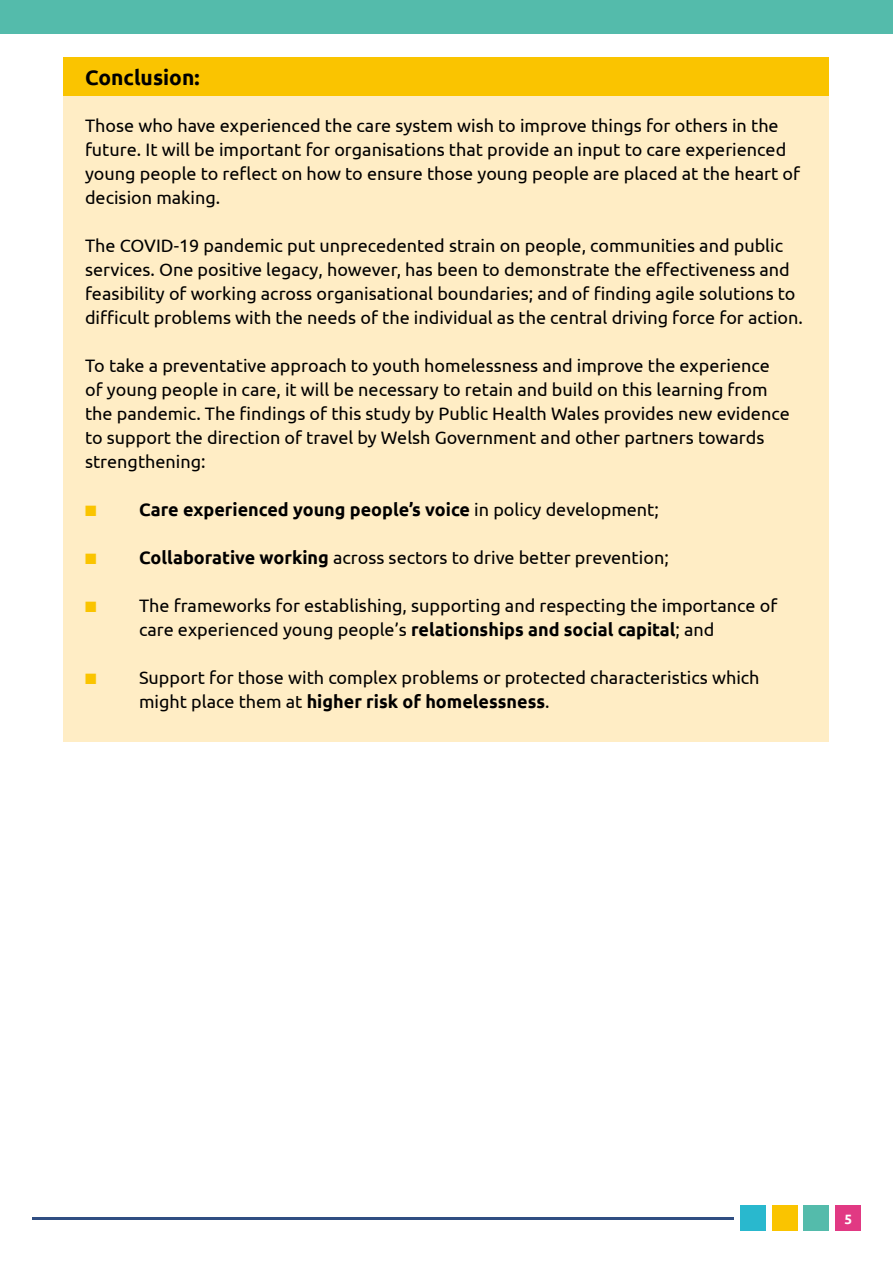
<style>
.page{position:relative;width:893px;height:1263px;background:#fff}
.page>*{position:absolute;margin:0;border:0;box-sizing:border-box;transform-origin:0 0}
.t1{font:700 21px "Ubuntu";color:#000}
.t2{font:18px/24px "Ubuntu";color:#000}
.t3{font:700 18px "Ubuntu";color:#000}
.t4{font:700 13.5px "Ubuntu";color:#fff}
.s1{color:#fac400}
.s2{font-weight:400}
.s3{font-weight:700}
</style>
<div class="page">
<div style="left:804px;top:1205px;width:25px;height:26px;background:#54bbab"></div>
<div style="left:836px;top:1205px;width:25px;height:26px;background:#e13983"></div>
<div style="left:772px;top:1205px;width:25px;height:26px;background:#fac400"></div>
<div style="left:740px;top:1205px;width:25px;height:26px;background:#29b8ce"></div>
<hr style="left:32px;top:1217px;width:701px;height:2px;background:#304e82">
<div style="left:0;top:0;width:893px;height:34px;background:#54bbab"></div>
<div style="left:64px;top:96px;width:765px;height:646px;background:#ffedc5"></div>
<div style="left:64px;top:57px;width:765px;height:39px;background:#fac400"></div>
<p class="t1" style="left:85px;top:64px;width:116px">Conclusion:</p>
<p class="t2" style="left:85px;top:113px;width:716px">Those who have experienced the care system wish to improve things for others in the future. It will be important for organisations that provide an input to care experienced young people to reflect on how to ensure those young people are placed at the heart of decision making.</p>
<p class="t2" style="left:85px;top:233px;width:719px">The COVID-19 pandemic put unprecedented strain on people, communities and public services. One positive legacy, however, has been to demonstrate the effectiveness and feasibility of working across organisational boundaries; and of finding agile solutions to difficult problems with the needs of the individual as the central driving force for action.</p>
<p class="t2" style="left:85px;top:353px;width:706px">To take a preventative approach to youth homelessness and improve the experience of young people in care, it will be necessary to retain and build on this learning from the pandemic. The findings of this study by Public Health Wales provides new evidence to support the direction of travel by Welsh Government and other partners towards strengthening:</p>
<p class="t3" style="left:85px;top:499px;width:575px"><span class="s1">■</span> Care experienced young people’s voice <span class="s2">in policy development;</span></p>
<p class="t2" style="left:85px;top:545px;width:585px"><span class="s1">■</span> <span class="s3">Collaborative working</span> across sectors to drive better prevention;</p>
<p class="t2" style="left:85px;top:593px;width:694px;text-align:center"><span class="s1">■</span> The frameworks for establishing, supporting and respecting the importance of care experienced young people’s <span class="s3">relationships and social capital</span>; and</p>
<p class="t2" style="left:139px;top:665px;width:622px;text-indent:-54px"><span class="s1">■</span> Support for those with complex problems or protected characteristics which might place them at <span class="s3">higher risk of homelessness</span>.</p>
<p class="t4" style="left:844px;top:1210px;width:9px">5</p>
</div>
